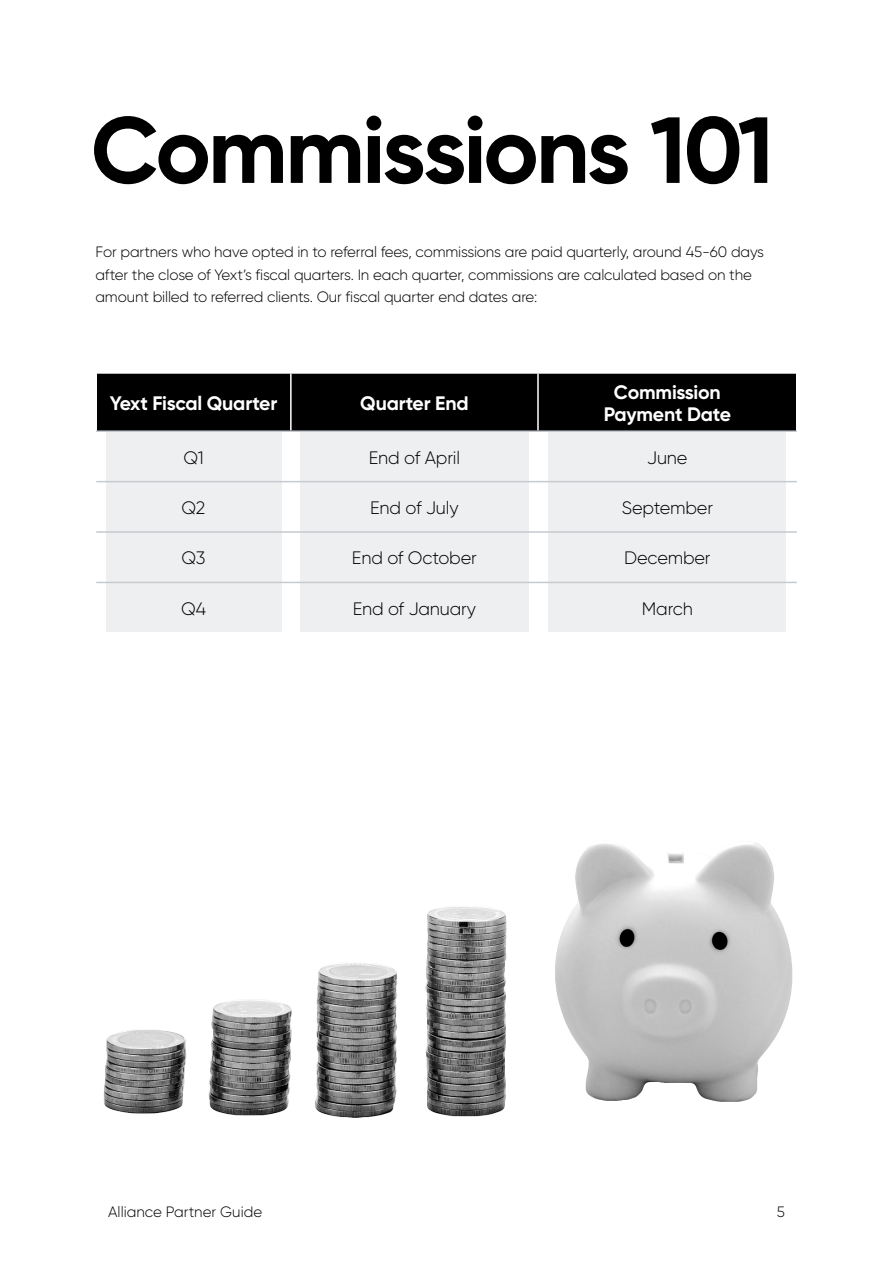
<style>
.page{position:relative;width:893px;height:1263px;background:#fff}
.page>*{position:absolute;margin:0;border:0;box-sizing:border-box;transform-origin:0 0}
.t1{font:700 93.6px "Gilroy";letter-spacing:-.03em;color:#000}
.t2{font:700 19.5px/22.5px "Gilroy";letter-spacing:-.01em;color:#fff;text-align:center}
.t3{font:300 18px "Gilroy";letter-spacing:-.01em;color:#000}
.t4{font:300 15px/22.5px "Gilroy";letter-spacing:-.01em;color:#000}
</style>
<div class="page">
<div style="left:106px;top:381px;width:175px;height:250px;background:#eeeff0"></div>
<div style="left:301px;top:381px;width:228px;height:250px;background:#eeeff0"></div>
<div style="left:548px;top:381px;width:237px;height:250px;background:#eeeff0"></div>
<div style="left:98px;top:374px;width:698px;height:56px;background:#000"></div>
<hr style="left:290px;top:373px;width:2px;height:57px;background:#fff">
<hr style="left:537px;top:373px;width:2px;height:57px;background:#fff">
<hr style="left:97px;top:430px;width:194px;height:2px;background:#c5cace">
<hr style="left:291px;top:430px;width:247px;height:2px;background:#c5cace">
<hr style="left:538px;top:430px;width:258px;height:2px;background:#c5cace">
<hr style="left:97px;top:481px;width:194px;height:1px;background:#c5cace">
<hr style="left:291px;top:481px;width:247px;height:1px;background:#c5cace">
<hr style="left:538px;top:481px;width:258px;height:1px;background:#c5cace">
<hr style="left:97px;top:531px;width:194px;height:2px;background:#c5cace">
<hr style="left:291px;top:531px;width:247px;height:2px;background:#c5cace">
<hr style="left:538px;top:531px;width:258px;height:2px;background:#c5cace">
<hr style="left:97px;top:582px;width:194px;height:1px;background:#c5cace">
<hr style="left:291px;top:582px;width:247px;height:1px;background:#c5cace">
<hr style="left:538px;top:582px;width:258px;height:1px;background:#c5cace">
<img style="left:103px;top:842px;width:690px;height:276px">
<h1 class="t1" style="left:91px;top:92px;width:684px">Commissions 101</h1>
<p class="t4" style="left:95px;top:241px;width:670px">For partners who have opted in to referral fees, commissions are paid quarterly, around 45-60 days after the close of Yext’s fiscal quarters. In each quarter, commissions are calculated based on the amount billed to referred clients. Our fiscal quarter end dates are:</p>
<h2 class="t2" style="left:110px;top:392px;width:169px">Yext Fiscal Quarter</h2>
<h2 class="t2" style="left:360px;top:392px;width:110px">Quarter End</h2>
<h2 class="t2" style="left:604px;top:380px;width:129px">Commission<br>Payment Date</h2>
<p class="t3" style="left:183px;top:446px;width:22px">Q1</p>
<p class="t3" style="left:369px;top:446px;width:93px">End of April</p>
<p class="t3" style="left:647px;top:446px;width:42px">June</p>
<p class="t3" style="left:182px;top:497px;width:25px">Q2</p>
<p class="t3" style="left:370px;top:497px;width:90px">End of July</p>
<p class="t3" style="left:622px;top:497px;width:93px">September</p>
<p class="t3" style="left:182px;top:547px;width:25px">Q3</p>
<p class="t3" style="left:352px;top:547px;width:126px">End of October</p>
<p class="t3" style="left:624px;top:547px;width:88px">December</p>
<p class="t3" style="left:181px;top:597px;width:26px">Q4</p>
<p class="t3" style="left:353px;top:597px;width:125px">End of January</p>
<p class="t3" style="left:642px;top:597px;width:52px">March</p>
<p class="t4" style="left:108px;top:1200px;width:156px">Alliance Partner Guide</p>
<p class="t4" style="left:777px;top:1200px;width:10px">5</p>
</div>
